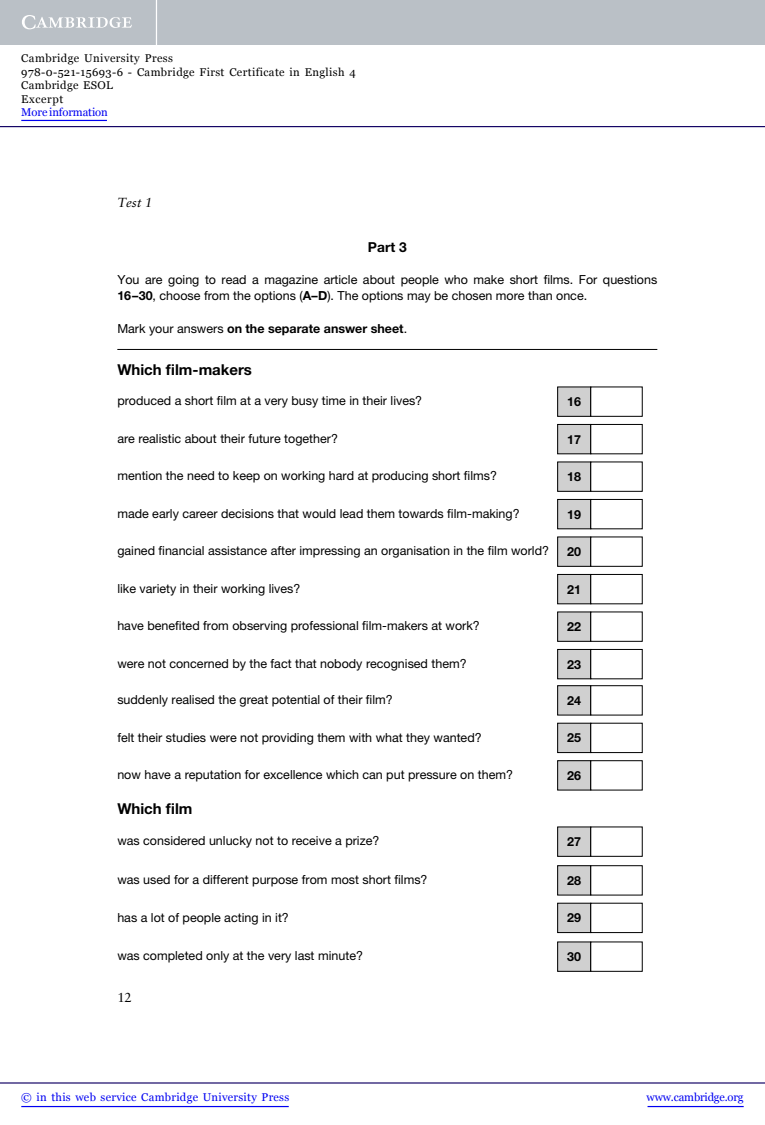
<style>
.page{position:relative;width:765px;height:1125px;background:#fff}
.page>*{position:absolute;margin:0;border:0;box-sizing:border-box;transform-origin:0 0}
.t1{font:700 15px "Helvetica Neue LT Std";color:#000}
.t2{font:700 13.75px "Helvetica Neue LT Std";color:#000}
.t3{font:italic 13.12px "Sabon";color:#000}
.t4{font:13.12px "Sabon";color:#000}
.t5{font:12.5px/16.2px "Helvetica Neue LT Std";color:#000}
.t6{font:700 12.5px "Helvetica Neue LT Std";color:#000}
.t7{font:11.25px/13.5px "Georgia";letter-spacing:.035em;color:#000}
.t8{font:11.25px "Georgia";letter-spacing:.025em;color:#0000f1}
.t9{font:11.25px "Georgia";letter-spacing:-.015em;color:#0000f1}
.t10{font:11.25px "Georgia";letter-spacing:-.01em;color:#0000f1}
.s1{font-weight:700}
.s2{font-weight:400}
</style>
<div class="page">
<hr style="left:117px;top:349px;width:540px;height:1px;background:#000">
<div style="left:558px;top:387px;width:33px;height:29px;background:#d0d0d0"></div>
<div style="left:557px;top:387px;width:34px;height:30px;border:1px solid #000"></div>
<div style="left:590px;top:387px;width:53px;height:30px;border:1px solid #000"></div>
<div style="left:558px;top:424px;width:33px;height:30px;background:#d0d0d0"></div>
<div style="left:557px;top:424px;width:34px;height:30px;border:1px solid #000"></div>
<div style="left:590px;top:424px;width:53px;height:30px;border:1px solid #000"></div>
<div style="left:558px;top:462px;width:33px;height:29px;background:#d0d0d0"></div>
<div style="left:557px;top:462px;width:34px;height:30px;border:1px solid #000"></div>
<div style="left:590px;top:462px;width:53px;height:30px;border:1px solid #000"></div>
<div style="left:558px;top:499px;width:33px;height:30px;background:#d0d0d0"></div>
<div style="left:557px;top:499px;width:34px;height:30px;border:1px solid #000"></div>
<div style="left:590px;top:499px;width:53px;height:30px;border:1px solid #000"></div>
<div style="left:558px;top:537px;width:33px;height:29px;background:#d0d0d0"></div>
<div style="left:557px;top:537px;width:34px;height:30px;border:1px solid #000"></div>
<div style="left:590px;top:537px;width:53px;height:30px;border:1px solid #000"></div>
<div style="left:558px;top:574px;width:33px;height:30px;background:#d0d0d0"></div>
<div style="left:557px;top:574px;width:34px;height:30px;border:1px solid #000"></div>
<div style="left:590px;top:574px;width:53px;height:30px;border:1px solid #000"></div>
<div style="left:558px;top:612px;width:33px;height:29px;background:#d0d0d0"></div>
<div style="left:557px;top:612px;width:34px;height:30px;border:1px solid #000"></div>
<div style="left:590px;top:612px;width:53px;height:30px;border:1px solid #000"></div>
<div style="left:558px;top:649px;width:33px;height:30px;background:#d0d0d0"></div>
<div style="left:557px;top:649px;width:34px;height:30px;border:1px solid #000"></div>
<div style="left:590px;top:649px;width:53px;height:30px;border:1px solid #000"></div>
<div style="left:558px;top:686px;width:33px;height:29px;background:#d0d0d0"></div>
<div style="left:557px;top:685px;width:34px;height:30px;border:1px solid #000"></div>
<div style="left:590px;top:685px;width:53px;height:30px;border:1px solid #000"></div>
<div style="left:558px;top:723px;width:33px;height:30px;background:#d0d0d0"></div>
<div style="left:557px;top:723px;width:34px;height:30px;border:1px solid #000"></div>
<div style="left:590px;top:723px;width:53px;height:30px;border:1px solid #000"></div>
<div style="left:558px;top:761px;width:33px;height:29px;background:#d0d0d0"></div>
<div style="left:557px;top:760px;width:34px;height:30px;border:1px solid #000"></div>
<div style="left:590px;top:760px;width:53px;height:30px;border:1px solid #000"></div>
<div style="left:558px;top:827px;width:33px;height:29px;background:#d0d0d0"></div>
<div style="left:557px;top:827px;width:34px;height:30px;border:1px solid #000"></div>
<div style="left:590px;top:827px;width:53px;height:30px;border:1px solid #000"></div>
<div style="left:558px;top:866px;width:33px;height:29px;background:#d0d0d0"></div>
<div style="left:557px;top:865px;width:34px;height:30px;border:1px solid #000"></div>
<div style="left:590px;top:865px;width:53px;height:30px;border:1px solid #000"></div>
<div style="left:558px;top:903px;width:33px;height:30px;background:#d0d0d0"></div>
<div style="left:557px;top:903px;width:34px;height:30px;border:1px solid #000"></div>
<div style="left:590px;top:903px;width:53px;height:30px;border:1px solid #000"></div>
<div style="left:558px;top:942px;width:33px;height:29px;background:#d0d0d0"></div>
<div style="left:557px;top:942px;width:34px;height:30px;border:1px solid #000"></div>
<div style="left:590px;top:942px;width:53px;height:30px;border:1px solid #000"></div>
<div style="left:0;top:0;width:765px;height:45px;background:#bac0c6"></div>
<svg style="left:22px;top:15px;width:110px;height:14px"></svg>
<hr style="left:156px;top:0;width:1px;height:45px;background:#fff">
<hr style="left:0;top:1082px;width:765px;height:2px;background:#150666">
<hr style="left:648px;top:1106px;width:96px;height:1px;background:#0000f1">
<hr style="left:0;top:126px;width:765px;height:1px;background:#150666">
<hr style="left:21px;top:1106px;width:268px;height:1px;background:#0000f1">
<hr style="left:21px;top:120px;width:86px;height:1px;background:#0000f1">
<p class="t7" style="left:21px;top:52px;width:336px">Cambridge University Press<br>978-0-521-15693-6 - Cambridge First Certificate in English 4<br>Cambridge ESOL<br>Excerpt</p>
<p class="t10" style="left:21px;top:106px;width:88px">More information</p>
<p class="t3" style="left:117px;top:197px;width:37px">Test 1</p>
<p class="t2" style="left:368px;top:239px;width:40px">P art 3</p>
<p class="t5" style="left:117px;top:273px;width:542px">You are going to read a magazine article about people who make short films. For questions<br><span class="s1">16–30</span>, choose from the options (<span class="s1">A–D</span>). The options may be chosen more than once.</p>
<p class="t6" style="left:117px;top:321px;width:291px"><span class="s2">Mark your answers</span> on the separate answer sheet<span class="s2">.</span></p>
<p class="t1" style="left:117px;top:361px;width:136px">Which film- makers</p>
<p class="t5" style="left:117px;top:394px;width:306px">produced a short film at a very busy time in their lives?</p>
<p class="t6" style="left:567px;top:394px;width:15px">16</p>
<p class="t5" style="left:117px;top:431px;width:222px">are realistic about their future together?</p>
<p class="t6" style="left:567px;top:432px;width:15px">17</p>
<p class="t5" style="left:117px;top:469px;width:381px">mention the need to keep on working hard at producing short films?</p>
<p class="t6" style="left:567px;top:469px;width:15px">18</p>
<p class="t5" style="left:117px;top:506px;width:404px">made early career decisions that would lead them towards film- making?</p>
<p class="t6" style="left:567px;top:507px;width:15px">19</p>
<p class="t5" style="left:117px;top:544px;width:433px">gained financial assistance after impressing an organisation in the film world?</p>
<p class="t6" style="left:567px;top:544px;width:15px">20</p>
<p class="t5" style="left:117px;top:581px;width:185px">like variety in their working lives?</p>
<p class="t6" style="left:567px;top:582px;width:15px">21</p>
<p class="t5" style="left:117px;top:619px;width:364px">have benefited from observing professional film- makers at work?</p>
<p class="t6" style="left:567px;top:619px;width:15px">22</p>
<p class="t5" style="left:117px;top:656px;width:351px">were not concerned by the fact that nobody recognised them?</p>
<p class="t6" style="left:567px;top:657px;width:15px">23</p>
<p class="t5" style="left:117px;top:693px;width:277px">suddenly realised the great potential of their film?</p>
<p class="t6" style="left:567px;top:693px;width:15px">24</p>
<p class="t5" style="left:117px;top:730px;width:366px">felt their studies were not providing them with what they wanted?</p>
<p class="t6" style="left:567px;top:731px;width:15px">25</p>
<p class="t5" style="left:117px;top:768px;width:397px">now have a reputation for excellence which can put pressure on them?</p>
<p class="t6" style="left:567px;top:768px;width:15px">26</p>
<p class="t1" style="left:117px;top:800px;width:77px">Which film</p>
<p class="t5" style="left:117px;top:834px;width:264px">was considered unlucky not to receive a prize?</p>
<p class="t6" style="left:567px;top:834px;width:15px">27</p>
<p class="t5" style="left:117px;top:873px;width:312px">was used for a different purpose from most short films?</p>
<p class="t6" style="left:567px;top:873px;width:15px">28</p>
<p class="t5" style="left:117px;top:910px;width:173px">has a lot of people acting in it?</p>
<p class="t6" style="left:567px;top:911px;width:15px">29</p>
<p class="t5" style="left:117px;top:949px;width:247px">was completed only at the very last minute?</p>
<p class="t6" style="left:567px;top:949px;width:15px">30</p>
<p class="t4" style="left:117px;top:992px;width:16px">12</p>
<p class="t8" style="left:21px;top:1091px;width:269px">© in this web service Cambridge University Press</p>
<p class="t9" style="left:647px;top:1091px;width:99px">www.cambridge.org</p>
</div>
